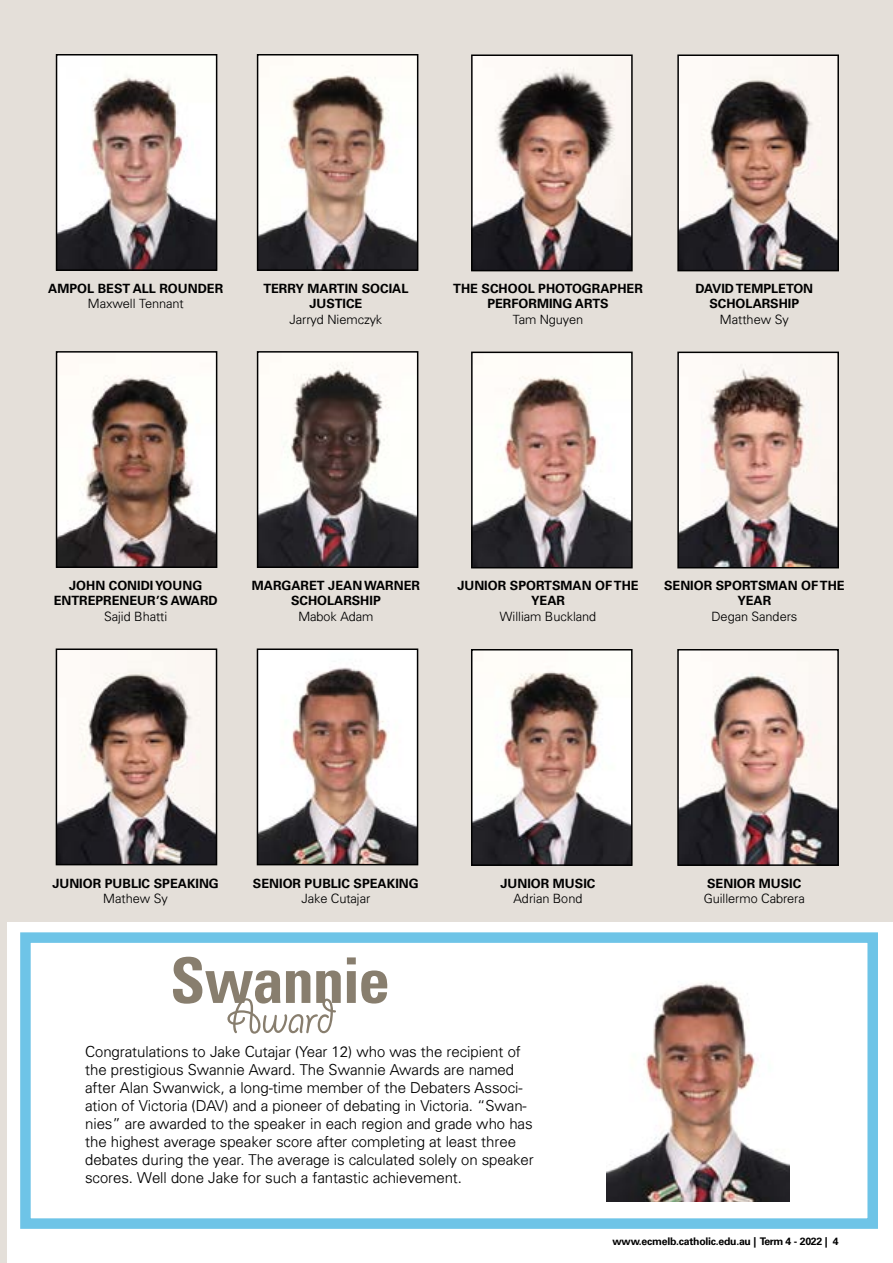
<style>
.page{position:relative;width:893px;height:1263px;background:#fff}
.page>*{position:absolute;margin:0;border:0;box-sizing:border-box;transform-origin:0 0}
.t1{font:700 condensed 63px "Univers LT Std";letter-spacing:-.02em;color:#887e6e}
.t2{font:54px "Giddyup Std";letter-spacing:-.025em;color:#887e6e}
.t3{font:300 15px/18px "Univers";color:#000}
.t4{font:700 12.75px/15.3px "Univers LT Std";color:#000;text-align:center}
.t5{font:300 12.75px "Univers";color:#000}
.t6{font:700 10.5px "Univers LT Std";letter-spacing:-.025em;color:#000}
</style>
<div class="page">
<div style="left:20px;top:932px;width:858px;height:297px;border:10px solid #6ec4e7"></div>
<div style="left:0;top:698px;width:6px;height:565px;background:#e4dfd9"></div>
<div style="left:0;top:0;width:893px;height:921px;background:#e4dfd9"></div>
<img style="left:260px;top:57px;width:155px;height:211px">
<div style="left:257px;top:54px;width:161px;height:217px;border:2px solid #000"></div>
<img style="left:474px;top:57px;width:156px;height:211px">
<div style="left:471px;top:54px;width:162px;height:217px;border:2px solid #000"></div>
<img style="left:59px;top:57px;width:155px;height:211px">
<div style="left:56px;top:54px;width:161px;height:217px;border:2px solid #000"></div>
<img style="left:680px;top:57px;width:156px;height:211px">
<div style="left:677px;top:54px;width:162px;height:217px;border:2px solid #000"></div>
<img style="left:59px;top:354px;width:155px;height:211px">
<div style="left:56px;top:351px;width:161px;height:217px;border:2px solid #000"></div>
<img style="left:260px;top:354px;width:155px;height:211px">
<div style="left:257px;top:351px;width:161px;height:217px;border:2px solid #000"></div>
<img style="left:474px;top:355px;width:156px;height:210px">
<div style="left:471px;top:352px;width:162px;height:216px;border:2px solid #000"></div>
<img style="left:680px;top:355px;width:156px;height:210px">
<div style="left:677px;top:352px;width:162px;height:216px;border:2px solid #000"></div>
<img style="left:59px;top:651px;width:155px;height:211px">
<div style="left:56px;top:648px;width:161px;height:217px;border:2px solid #000"></div>
<img style="left:260px;top:651px;width:155px;height:211px">
<div style="left:257px;top:648px;width:161px;height:217px;border:2px solid #000"></div>
<img style="left:474px;top:652px;width:156px;height:211px">
<div style="left:471px;top:649px;width:162px;height:217px;border:2px solid #000"></div>
<img style="left:680px;top:652px;width:156px;height:211px">
<div style="left:677px;top:649px;width:162px;height:217px;border:2px solid #000"></div>
<hr style="left:0;top:0;width:1px;height:693px;background:#fff">
<img style="left:606px;top:981px;width:184px;height:220px">
<p class="t4" style="left:48px;top:281px;width:177px">AMPOL BEST ALL ROUNDER</p>
<p class="t5" style="left:88px;top:296px;width:97px">Maxwell Tennant</p>
<p class="t4" style="left:263px;top:281px;width:147px">TERRY MARTIN SOCIAL<br>JUSTICE</p>
<p class="t5" style="left:290px;top:311px;width:94px">Jarryd Niemczyk</p>
<p class="t4" style="left:453px;top:281px;width:191px">THE SCHOOL PHOTOGRAPHER<br>PERFORMING ARTS</p>
<p class="t5" style="left:513px;top:311px;width:72px">Tam Nguyen</p>
<p class="t4" style="left:695px;top:281px;width:119px">DAVID TEMPLETON<br>SCHOLARSHIP</p>
<p class="t5" style="left:720px;top:311px;width:70px">Matthew Sy</p>
<p class="t4" style="left:54px;top:578px;width:166px">JOHN CONIDI YOUNG<br>ENTREPRENEUR’S AWARD</p>
<p class="t5" style="left:104px;top:608px;width:65px">Sajid Bhatti</p>
<p class="t4" style="left:252px;top:578px;width:170px">MARGARET JEAN WARNER<br>SCHOLARSHIP</p>
<p class="t5" style="left:298px;top:608px;width:77px">Mabok Adam</p>
<p class="t4" style="left:457px;top:578px;width:183px">JUNIOR SPORTSMAN OF THE<br>YEAR</p>
<p class="t5" style="left:500px;top:608px;width:98px">William Buckland</p>
<p class="t4" style="left:664px;top:578px;width:182px">SENIOR SPORTSMAN OF THE<br>YEAR</p>
<p class="t5" style="left:711px;top:608px;width:87px">Degan Sanders</p>
<p class="t4" style="left:52px;top:875px;width:168px">JUNIOR PUBLIC SPEAKING</p>
<p class="t5" style="left:103px;top:891px;width:66px">Mathew Sy</p>
<p class="t4" style="left:253px;top:875px;width:167px">SENIOR PUBLIC SPEAKING</p>
<p class="t5" style="left:301px;top:891px;width:70px">Jake Cutajar</p>
<p class="t4" style="left:500px;top:875px;width:96px">JUNIOR MUSIC</p>
<p class="t5" style="left:514px;top:891px;width:70px">Adrian Bond</p>
<h1 class="t1" style="left:170px;top:942px;width:221px">Swannie</h1>
<h2 class="t2" style="left:226px;top:987px;width:109px">Award</h2>
<p class="t3" style="left:85px;top:1043px;width:450px">Congratulations to Jake Cutajar (Year 12) who was the recipient of the prestigious Swannie Award. The Swannie Awards are named after Alan Swanwick, a long-time member of the Debaters Associ&shy;ation of Victoria (DAV) and a pioneer of debating in Victoria. “Swan&shy;nies” are awarded to the speaker in each region and grade who has the highest average speaker score after completing at least three debates during the year. The average is calculated solely on speaker scores. Well done Jake for such a fantastic achievement.</p>
<p class="t4" style="left:707px;top:875px;width:96px">SENIOR MUSIC</p>
<p class="t5" style="left:704px;top:891px;width:103px">Guillermo Cabrera</p>
<p class="t6" style="left:612px;top:1235px;width:228px">www.ecmelb.catholic.edu.au | Term 4 - 2022 | 4</p>
</div>
